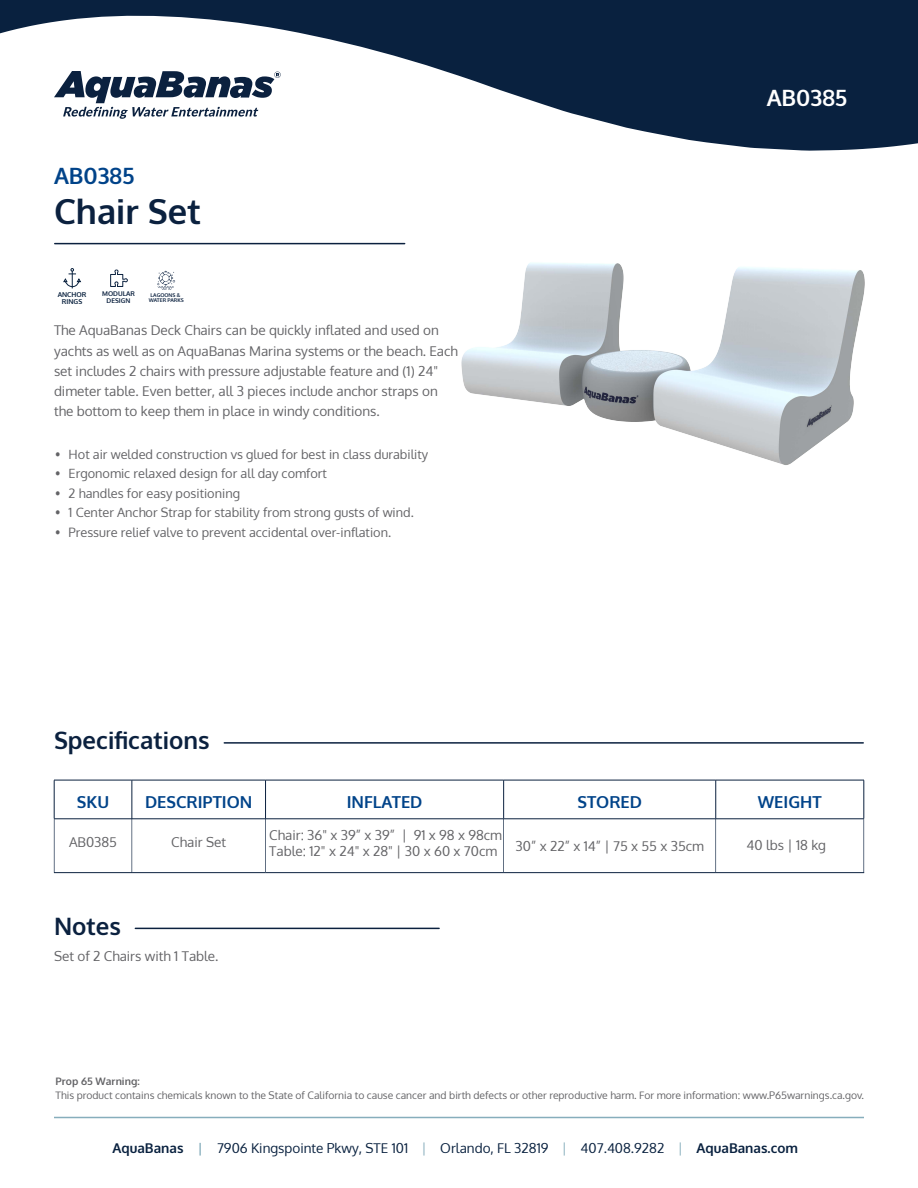
<style>
.page{position:relative;width:918px;height:1188px;background:#fff}
.page>*{position:absolute;margin:0;border:0;box-sizing:border-box;transform-origin:0 0}
.t1{font:700 34.5px "Oxygen";color:#0b213f}
.t2{font:700 24px "Oxygen";color:#0b213f}
.t3{font:700 22.5px "Oxygen";color:#004389}
.t4{font:700 22.5px "Oxygen";color:#fff}
.t5{font:700 16.5px "Oxygen";color:#004389}
.t6{font:13.5px/20.2px "Oxygen";color:#636366}
.t7{font:13.5px "Oxygen";color:#09213f}
.t8{font:12.75px "Oxygen";color:#636366}
.t9{font:10.35px "Oxygen";color:#636366}
.t10{font:700 10.35px "Oxygen";color:#636366}
.t11{font:700 6.75px/6.9px "Oxygen";color:#09213e;text-align:center}
.t12{font:700 6.6px/6.8px "Oxygen";color:#0b213f;text-align:center}
.t13{font:700 5.1px/5.4px "Oxygen";letter-spacing:-.005em;color:#0b213f;text-align:center}
.s1{font-weight:700}
.s2{font-weight:700;color:#87aebc}
.s3{color:#87aebc}
</style>
<div class="page">
<hr style="left:54px;top:1117px;width:810px;height:1px;background:#87aebc">
<svg style="left:0;top:0;width:918px;height:151px;fill:#09213f"></svg>
<img style="left:461px;top:262px;width:404px;height:203px">
<hr style="left:55px;top:243px;width:350px;height:1px;background:#0b213f">
<hr style="left:224px;top:742px;width:639px;height:2px;background:#0b213f">
<hr style="left:135px;top:928px;width:304px;height:1px;background:#0b213f">
<hr style="left:54px;top:780px;width:78px;height:1px;background:#0b213f">
<hr style="left:54px;top:780px;width:1px;height:39px;background:#0b213f">
<hr style="left:132px;top:780px;width:134px;height:1px;background:#0b213f">
<hr style="left:132px;top:780px;width:1px;height:39px;background:#0b213f">
<hr style="left:266px;top:780px;width:238px;height:1px;background:#0b213f">
<hr style="left:265px;top:780px;width:1px;height:39px;background:#0b213f">
<hr style="left:504px;top:780px;width:212px;height:1px;background:#0b213f">
<hr style="left:503px;top:780px;width:1px;height:39px;background:#0b213f">
<hr style="left:716px;top:780px;width:148px;height:1px;background:#0b213f">
<hr style="left:715px;top:780px;width:1px;height:39px;background:#0b213f">
<hr style="left:864px;top:780px;width:1px;height:39px;background:#0b213f">
<hr style="left:54px;top:819px;width:78px;height:1px;background:#0b213f">
<hr style="left:54px;top:819px;width:1px;height:54px;background:#0b213f">
<hr style="left:132px;top:819px;width:134px;height:1px;background:#0b213f">
<hr style="left:132px;top:818px;width:1px;height:54px;background:#0b213f">
<hr style="left:266px;top:819px;width:238px;height:1px;background:#0b213f">
<hr style="left:265px;top:818px;width:1px;height:54px;background:#0b213f">
<hr style="left:504px;top:819px;width:212px;height:1px;background:#0b213f">
<hr style="left:503px;top:819px;width:1px;height:54px;background:#0b213f">
<hr style="left:716px;top:819px;width:148px;height:1px;background:#0b213f">
<hr style="left:715px;top:819px;width:1px;height:53px;background:#0b213f">
<hr style="left:864px;top:819px;width:1px;height:54px;background:#0b213f">
<hr style="left:54px;top:872px;width:78px;height:1px;background:#0b213f">
<hr style="left:132px;top:872px;width:134px;height:1px;background:#0b213f">
<hr style="left:266px;top:872px;width:238px;height:1px;background:#0b213f">
<hr style="left:504px;top:872px;width:212px;height:1px;background:#0b213f">
<hr style="left:716px;top:872px;width:148px;height:1px;background:#0b213f">
<svg style="left:63px;top:268px;width:18px;height:20px"></svg>
<svg style="left:110px;top:269px;width:18px;height:18px"></svg>
<svg style="left:157px;top:271px;width:18px;height:19px"></svg>
<p class="t3" style="left:54px;top:162px;width:82px">AB0385</p>
<p class="t1" style="left:54px;top:190px;width:149px">Chair Set</p>
<p class="t11" style="left:58px;top:291px;width:30px">ANCHOR<br>RINGS</p>
<p class="t12" style="left:102px;top:290px;width:34px">MODULAR<br>DESIGN</p>
<p class="t13" style="left:149px;top:292px;width:37px">LAGOONS &amp;<br>WATER PARKS</p>
<p class="t6" style="left:54px;top:321px;width:405px">The AquaBanas Deck Chairs can be quickly inflated and used on yachts as well as on AquaBanas Marina systems or the beach. Each set includes 2 chairs with pressure adjustable feature and (1) 24" dimeter table. Even better, all 3 pieces include anchor straps on the bottom to keep them in place in windy conditions.</p>
<p class="t8" style="left:55px;top:445px;width:375px">• Hot air welded construction vs glued for best in class durability</p>
<p class="t8" style="left:55px;top:465px;width:273px">• Ergonomic relaxed design for all day comfort</p>
<p class="t8" style="left:55px;top:484px;width:187px">• 2 handles for easy positioning</p>
<p class="t8" style="left:55px;top:504px;width:360px">• 1 Center Anchor Strap for stability from strong gusts of wind.</p>
<p class="t8" style="left:55px;top:523px;width:337px">• Pressure relief valve to prevent accidental over-inflation.</p>
<p class="t2" style="left:54px;top:725px;width:157px">Specifications</p>
<p class="t4" style="left:767px;top:84px;width:82px">AB0385</p>
<p class="t5" style="left:77px;top:792px;width:34px">SKU</p>
<p class="t5" style="left:145px;top:792px;width:109px">DESCRIPTION</p>
<p class="t5" style="left:347px;top:792px;width:77px">INFLATED</p>
<p class="t5" style="left:577px;top:792px;width:66px">STORED</p>
<p class="t5" style="left:758px;top:792px;width:65px">WEIGHT</p>
<p class="t6" style="left:69px;top:833px;width:50px">AB0385</p>
<p class="t6" style="left:171px;top:832px;width:56px">Chair Set</p>
<p class="t6" style="left:269px;top:827px;width:234px;line-height:16.2px">Chair: 36" x 39” x 39” | 91 x 98 x 98cm<br>Table: 12" x 24" x 28" | 30 x 60 x 70cm</p>
<p class="t6" style="left:516px;top:836px;width:190px">30” x 22” x 14” | 75 x 55 x 35cm</p>
<p class="t6" style="left:747px;top:835px;width:81px">40 lbs | 18 kg</p>
<p class="t2" style="left:54px;top:911px;width:69px">Notes</p>
<p class="t6" style="left:54px;top:946px;width:166px">Set of 2 Chairs with 1 Table.</p>
<p class="t10" style="left:56px;top:1074px;width:86px">Prop 65 Warning:</p>
<p class="t9" style="left:56px;top:1089px;width:810px">This product contains chemicals known to the State of California to cause cancer and birth defects or other reproductive harm. For more information: www.P65warnings.ca.gov.</p>
<p class="t7" style="left:112px;top:1139px;width:687px"><span class="s1">AquaBanas</span> <span class="s2">|</span> 7906 Kingspointe Pkwy, STE 101 <span class="s3">|</span> Orlando, FL 32819 <span class="s3">|</span> 407.408.9282 <span class="s3">|</span> <span class="s1">AquaBanas.com</span></p>
</div>
